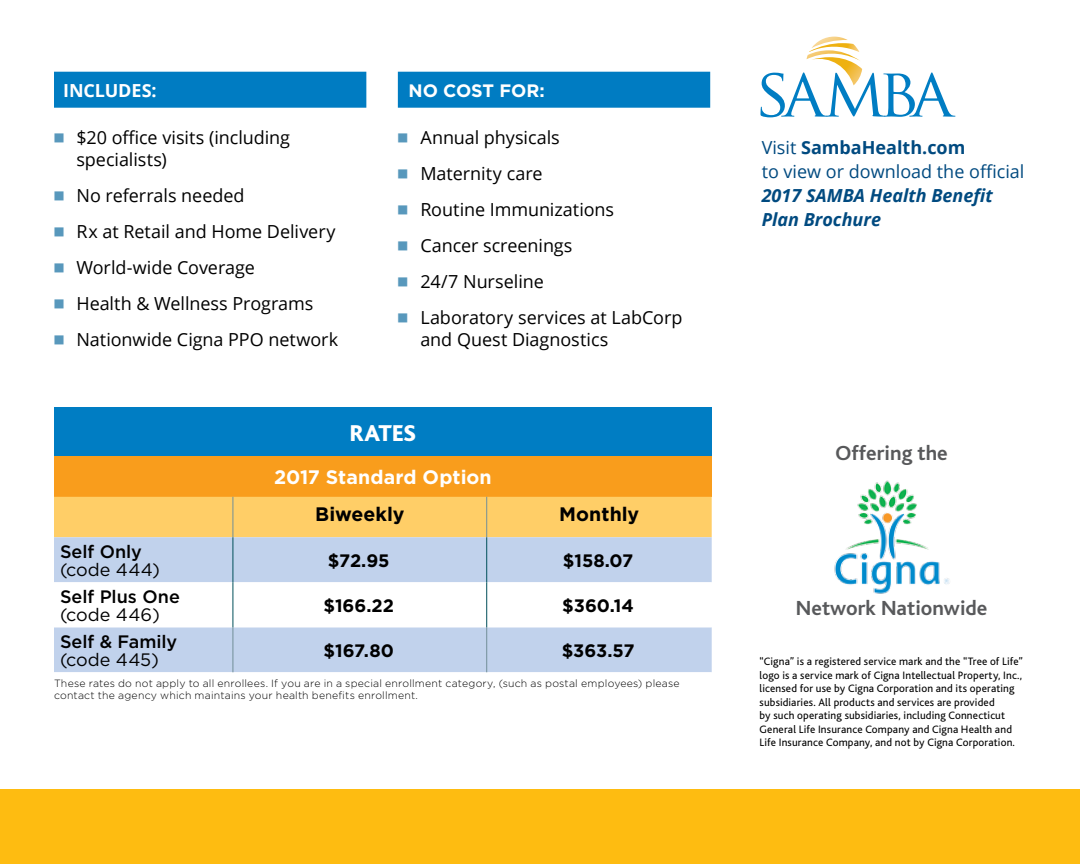
<style>
.page{position:relative;width:1080px;height:864px;background:#fff}
.page>*{position:absolute;margin:0;border:0;box-sizing:border-box;transform-origin:0 0}
.t1{font:800 24px "Bliss Caps";color:#fff}
.t2{font:700 21.3px "Bliss";color:#58595b}
.t3{font:700 19.5px "Gotham";letter-spacing:.005em;color:#fff}
.t4{font:700 19.5px "Gotham";color:#000}
.t5{font:18px/36px "Open Sans";letter-spacing:-.005em;color:#000}
.t6{font:18px/24px "Open Sans";color:#004a80}
.t7{font:700 18px "Gotham";color:#000}
.t8{font:italic 700 18px/24px "Open Sans";color:#004a80}
.t9{font:500 18px "Gotham";color:#000}
.t10{font:18px "Gotham";color:#000}
.t11{font:700 18px "Gotham";letter-spacing:-.01em;color:#fff}
.t12{font:700 18px "Open Sans";letter-spacing:-.005em;color:#fff}
.t13{font:11.25px/13.5px "Bliss";letter-spacing:.015em;color:#000}
.t14{font:300 10.5px/12px "Gotham";letter-spacing:.02em;color:#000}
.s1{font-family:"Universal Newswith Comm Pi";color:#5898bc}
.s2{font-weight:700}
</style>
<div class="page">
<div style="left:0;top:789px;width:1080px;height:75px;background:#febc11"></div>
<div style="left:54px;top:72px;width:312px;height:36px;background:#007cc2"></div>
<div style="left:398px;top:72px;width:312px;height:36px;background:#007cc2"></div>
<div style="left:54px;top:407px;width:658px;height:49px;background:#007dc3"></div>
<div style="left:54px;top:456px;width:658px;height:41px;background:#f99d1c"></div>
<div style="left:54px;top:497px;width:658px;height:40px;background:#ffce67"></div>
<div style="left:54px;top:537px;width:658px;height:45px;background:#c1d2ec"></div>
<svg style="left:54px;top:582px;width:658px;height:91px"></svg>
<hr style="left:233px;top:497px;width:1px;height:40px;background:#728f98">
<hr style="left:486px;top:497px;width:1px;height:40px;background:#728f98">
<hr style="left:233px;top:627px;width:1px;height:45px;background:#728f98">
<hr style="left:486px;top:627px;width:1px;height:45px;background:#728f98">
<hr style="left:233px;top:537px;width:1px;height:45px;background:#004f5a">
<hr style="left:486px;top:537px;width:1px;height:45px;background:#004f5a">
<hr style="left:233px;top:582px;width:1px;height:45px;background:#004f5a">
<hr style="left:486px;top:582px;width:1px;height:45px;background:#004f5a">
<img style="left:846px;top:480px;width:83px;height:71px">
<img style="left:834px;top:551px;width:116px;height:43px">
<svg style="left:761px;top:37px;width:195px;height:80px"></svg>
<h3 class="t12" style="left:63px;top:78px;width:95px">INCLUDES:</h3>
<h3 class="t5" style="left:76px;top:125px;width:215px;line-height:22.5px;text-indent:-22px"><span class="s1">7</span> $20 office visits (including specialists)</h3>
<h3 class="t5" style="left:54px;top:177px;width:286px"><span class="s1">7</span> No referrals needed<br><span class="s1">7</span> Rx at Retail and Home Delivery<br><span class="s1">7</span> World-wide Coverage<br><span class="s1">7</span> Health &amp; Wellness Programs<br><span class="s1">7</span> Nationwide Cigna PPO network</h3>
<h3 class="t11" style="left:409px;top:79px;width:138px">NO COST FOR:</h3>
<h3 class="t5" style="left:398px;top:119px;width:286px"><span class="s1">7</span> Annual physicals<br><span class="s1">7</span> Maternity care<br><span class="s1">7</span> Routine Immunizations<br><span class="s1">7</span> Cancer screenings<br><span class="s1">7</span> 24/7 Nurseline<br><span class="s1">7</span> Laboratory services at LabCorp</h3>
<h3 class="t5" style="left:420px;top:321px;width:190px">and Quest Diagnostics</h3>
<h3 class="t9" style="left:60px;top:540px;width:84px">Self Only</h3>
<h3 class="t10" style="left:60px;top:558px;width:101px">(code 444)</h3>
<h3 class="t9" style="left:60px;top:585px;width:121px">Self Plus One</h3>
<h3 class="t10" style="left:60px;top:603px;width:101px">(code 446)</h3>
<h1 class="t1" style="left:350px;top:420px;width:68px">RATES</h1>
<h3 class="t3" style="left:274px;top:465px;width:219px">2017 Standard Option</h3>
<h3 class="t4" style="left:315px;top:502px;width:91px">Biweekly</h3>
<h3 class="t4" style="left:559px;top:502px;width:82px">Monthly</h3>
<h3 class="t7" style="left:328px;top:549px;width:63px">$72.95</h3>
<h3 class="t7" style="left:563px;top:549px;width:72px">$158.07</h3>
<h3 class="t7" style="left:323px;top:594px;width:72px">$166.22</h3>
<h3 class="t7" style="left:562px;top:594px;width:73px">$360.14</h3>
<h3 class="t9" style="left:60px;top:630px;width:119px">Self &amp; Family</h3>
<h3 class="t10" style="left:60px;top:648px;width:101px">(code 445)</h3>
<h3 class="t7" style="left:323px;top:639px;width:72px">$167.80</h3>
<h3 class="t7" style="left:562px;top:639px;width:74px">$363.57</h3>
<p class="t14" style="left:54px;top:677px;width:627px">These rates do not apply to all enrollees. If you are in a special enrollment category, (such as postal employees) please contact the agency which maintains your health benefits enrollment.</p>
<h3 class="t6" style="left:762px;top:135px;width:264px">Visit <span class="s2">SambaHealth.com<br></span>to view or download the official</h3>
<h3 class="t8" style="left:762px;top:183px;width:233px">2017 SAMBA Health Benefit<br>Plan Brochure</h3>
<h2 class="t2" style="left:836px;top:442px;width:114px">Offering the</h2>
<h2 class="t2" style="left:796px;top:597px;width:193px">Network Nationwide</h2>
<p class="t13" style="left:760px;top:655px;width:265px">“Cigna” is a registered service mark and the “Tree of Life” logo is a service mark of Cigna Intellectual Property, Inc., licensed for use by Cigna Corporation and its operating subsidiaries. All products and services are provided<br>by such operating subsidiaries, including Connecticut General Life Insurance Company and Cigna Health and Life Insurance Company, and not by Cigna Corporation.</p>
</div>
